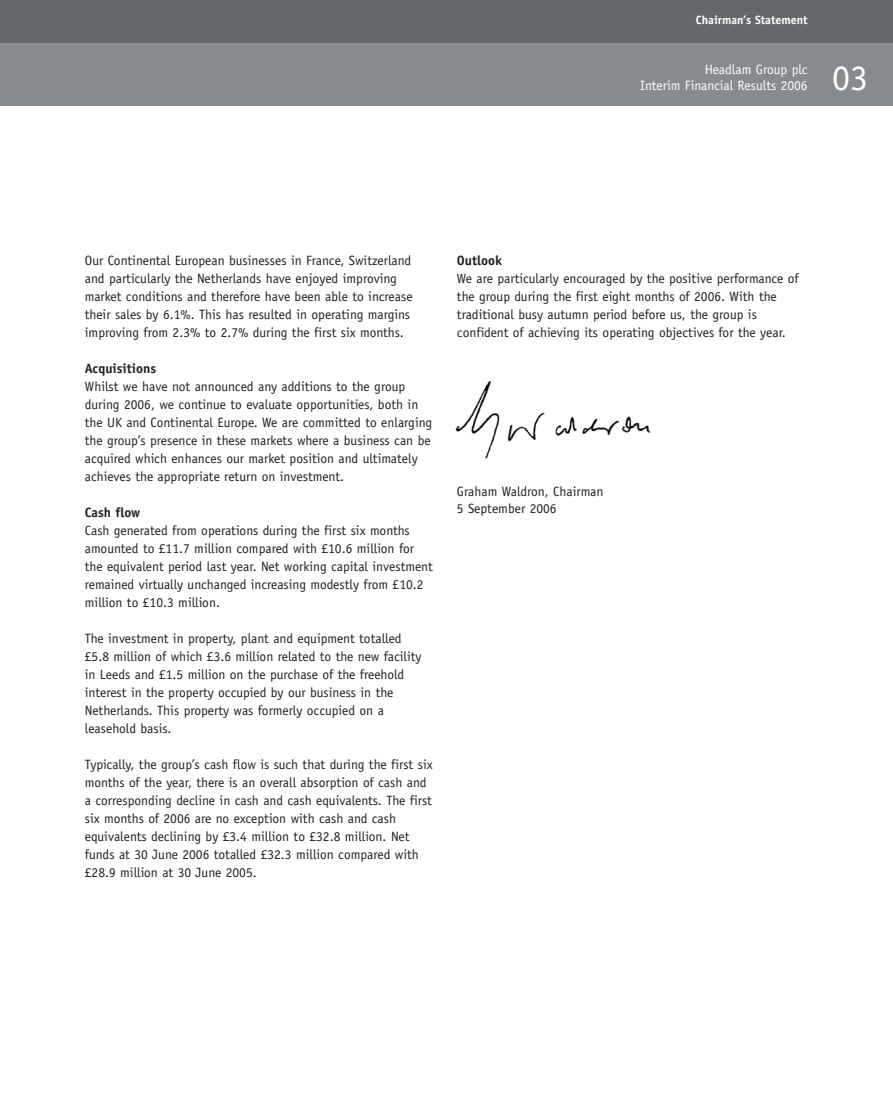
<style>
.page{position:relative;width:893px;height:1106px;background:#fff}
.page>*{position:absolute;margin:0;border:0;box-sizing:border-box;transform-origin:0 0}
.t1{font:36px "Officina Sans";color:#fff}
.t2{font:13.5px/18px "Officina Sans";color:#231f20}
.t3{font:13.5px/16.2px "Officina Sans";color:#fff;text-align:right}
.t4{font:700 13.5px "Officina Sans";color:#231f20}
.t5{font:700 12px "Officina Sans";color:#fff}
</style>
<div class="page">
<img style="left:455px;top:381px;width:196px;height:78px">
<div style="left:0;top:43px;width:893px;height:63px;background:#888b8e"></div>
<div style="left:0;top:0;width:893px;height:43px;background:#63686b"></div>
<p class="t5" style="left:696px;top:16px;width:113px">Chairman’s Statement</p>
<p class="t3" style="left:640px;top:62px;width:169px">Headlam Group plc<br>Interim Financial Results 2006</p>
<h1 class="t1" style="left:832px;top:64px;width:37px">03</h1>
<p class="t2" style="left:85px;top:252px;width:329px">Our Continental European businesses in France, Switzerland and particularly the Netherlands have enjoyed improving market conditions and therefore have been able to increase their sales by 6.1%. This has resulted in operating margins improving from 2.3% to 2.7% during the first six months.</p>
<p class="t4" style="left:85px;top:363px;width:73px">Acquisitions</p>
<p class="t2" style="left:85px;top:378px;width:349px">Whilst we have not announced any additions to the group during 2006, we continue to evaluate opportunities, both in the UK and Continental Europe. We are committed to enlarging the group’s presence in these markets where a business can be acquired which enhances our market position and ultimately achieves the appropriate return on investment.</p>
<p class="t4" style="left:85px;top:507px;width:57px">Cash flow</p>
<p class="t2" style="left:85px;top:522px;width:349px">Cash generated from operations during the first six months amounted to £11.7 million compared with £10.6 million for the equivalent period last year. Net working capital investment remained virtually unchanged increasing modestly from £10.2 million to £10.3 million.</p>
<p class="t2" style="left:85px;top:630px;width:338px">The investment in property, plant and equipment totalled £5.8 million of which £3.6 million related to the new facility in Leeds and £1.5 million on the purchase of the freehold interest in the property occupied by our business in the Netherlands. This property was formerly occupied on a leasehold basis.</p>
<p class="t2" style="left:85px;top:756px;width:349px">Typically, the group’s cash flow is such that during the first six months of the year, there is an overall absorption of cash and a corresponding decline in cash and cash equivalents. The first six months of 2006 are no exception with cash and cash equivalents declining by £3.4 million to £32.8 million. Net funds at 30 June 2006 totalled £32.3 million compared with £28.9 million at 30 June 2005.</p>
<p class="t4" style="left:457px;top:255px;width:47px">Outlook</p>
<p class="t2" style="left:457px;top:270px;width:343px">We are particularly encouraged by the positive performance of the group during the first eight months of 2006. With the traditional busy autumn period before us, the group is confident of achieving its operating objectives for the year.</p>
<p class="t2" style="left:457px;top:484px;width:148px;line-height:16.5px">Graham Waldron, Chairman<br>5 September 2006</p>
</div>
